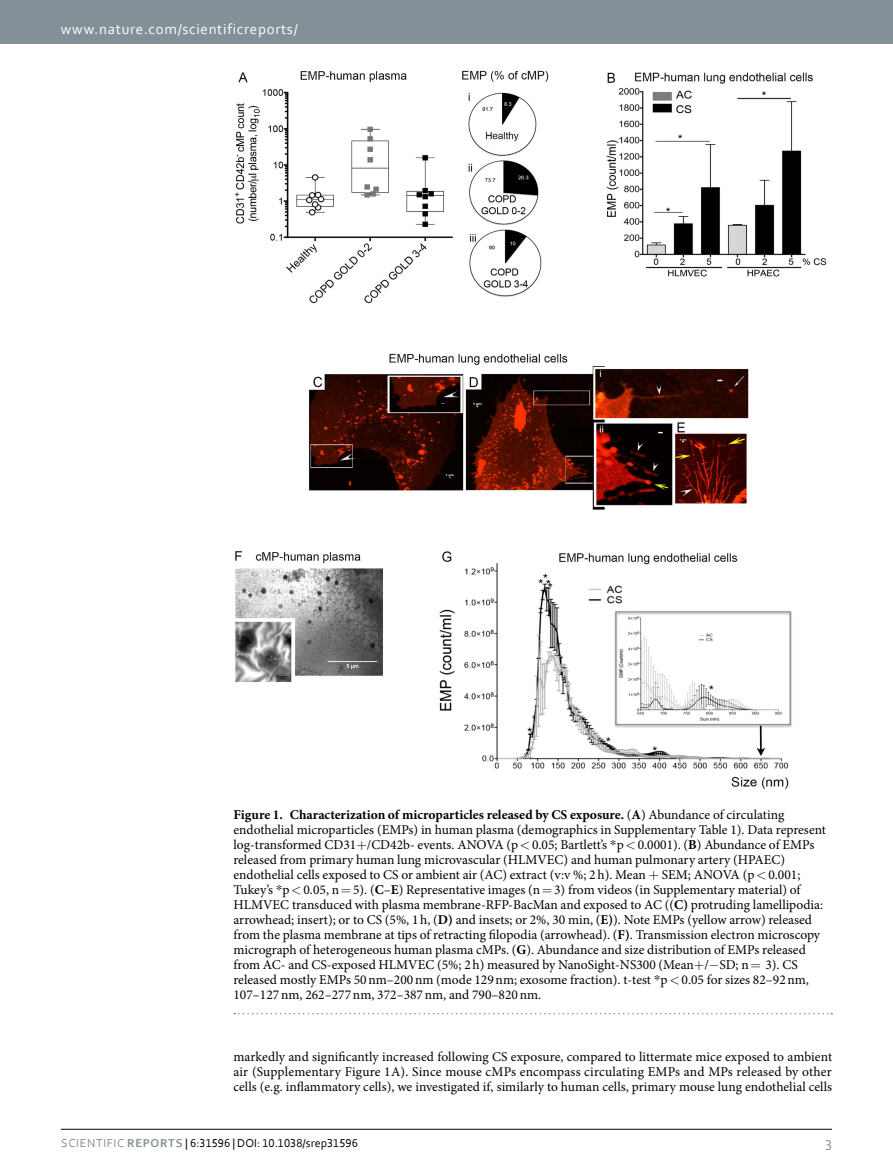
<style>
.page{position:relative;width:893px;height:1174px;background:#fff}
.page>*{position:absolute;margin:0;border:0;box-sizing:border-box;transform-origin:0 0}
.t1{font:15px "Corbel";letter-spacing:.045em;color:#fff}
.t2{font:15px "Corbel";color:#839097}
.t3{font:13.5px/15px "Minion Pro";color:#000;text-align:justify}
.t4{font:12px "Corbel";color:#000}
.s1{font-weight:700}
.s2{font-family:"STIX General"}
.s3{color:#839097}
.s4{font-weight:700;color:#839097}
</style>
<div class="page">
<div style="left:0;top:0;width:893px;height:43px;background:#839097"></div>
<hr style="left:61px;top:1129px;width:771px;height:1px;background:#000">
<img style="left:235px;top:70px;width:592px;height:720px">
<svg style="left:234px;top:1013px;width:598px;height:1px"></svg>
<p class="t1" style="left:61px;top:19px;width:238px">www.nature.com/scientificreports/</p>
<p class="t3" style="left:233px;top:807px;width:594px;text-align:left"><span class="s1">Figure 1. Characterization of microparticles released by CS exposure.</span> (<span class="s1">A</span>) Abundance of circulating endothelial microparticles (EMPs) in human plasma (demographics in Supplementary Table 1). Data represent log-transformed CD31 /CD42b- events. ANOVA (p 0.05; Bartlett’s <span class="s2">*</span>p 0.0001). (<span class="s1">B</span>) Abundance of EMPs released from primary human lung microvascular (HLMVEC) and human pulmonary artery (HPAEC) endothelial cells exposed to CS or ambient air (AC) extract (v:v %; 2h). Mean SEM; ANOVA (p 0.001; Tukey’s <span class="s2">*</span>p 0.05, n 5). (<span class="s1">C</span>–<span class="s1">E</span>) Representative images (n 3) from videos (in Supplementary material) of HLMVEC transduced with plasma membrane-RFP-BacMan and exposed to AC ((<span class="s1">C)</span> protruding lamellipodia: arrowhead; insert); or to CS (5%, 1h, (<span class="s1">D)</span> and insets; or 2%, 30 min, (<span class="s1">E)</span>). Note EMPs (yellow arrow) released from the plasma membrane at tips of retracting filopodia (arrowhead). (<span class="s1">F)</span>. Transmission electron microscopy micrograph of heterogeneous human plasma cMPs. (<span class="s1">G</span>). Abundance and size distribution of EMPs released from AC- and CS-exposed HLMVEC (5%; 2h) measured by NanoSight-NS300 (Mean /−SD; n 3). CS released mostly EMPs 50nm–200nm (mode 129nm; exosome fraction). t-test <span class="s2">*</span>p 0.05 for sizes 82–92nm, 107–127nm, 262–277nm, 372–387nm, and 790–820nm.</p>
<p class="t3" style="left:233px;top:1049px;width:600px">markedly and significantly increased following CS exposure, compared to littermate mice exposed to ambient air (Supplementary Figure 1A). Since mouse cMPs encompass circulating EMPs and MPs released by other cells (e.g. inflammatory cells), we investigated if, similarly to human cells, primary mouse lung endothelial cells</p>
<p class="t4" style="left:61px;top:1135px;width:298px"><span class="s3">Scientific</span> <span class="s4">REPORTS</span> | 6:31596 | DOI: 10.1038/srep31596</p>
<p class="t2" style="left:825px;top:1132px;width:8px">3</p>
</div>
